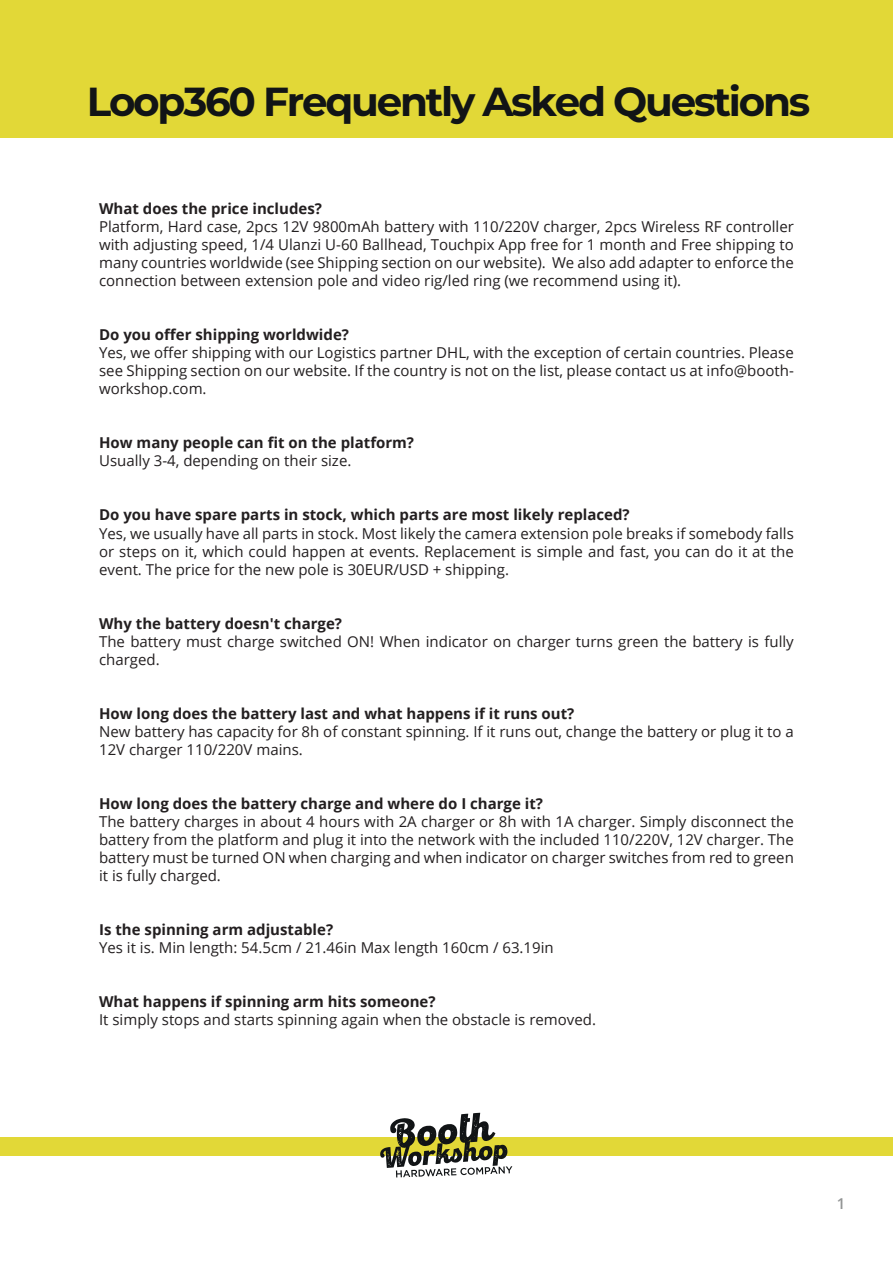
<style>
.page{position:relative;width:893px;height:1263px;background:#fff}
.page>*{position:absolute;margin:0;border:0;box-sizing:border-box;transform-origin:0 0}
.t1{font:700 40.5px "Montserrat";letter-spacing:-.055em;color:#111416}
.t2{font:15px/18px "Open Sans";color:#231f20;text-align:justify}
.t3{font:700 15px "Open Sans";color:#231f20}
.t4{font:600 15px "Open Sans";color:#939595}
</style>
<div class="page">
<div style="left:0;top:0;width:893px;height:138px;background:#e2d837"></div>
<div style="left:0;top:1137px;width:893px;height:18px;background:#e2d837"></div>
<svg style="left:380px;top:1113px;width:132px;height:64px"></svg>
<h1 class="t1" style="left:87px;top:72px;width:725px">Loop360 Frequently Asked Questions</h1>
<p class="t3" style="left:99px;top:198px;width:224px">What does the price includes?</p>
<p class="t2" style="left:99px;top:218px;width:696px">Platform, Hard case, 2pcs 12V 9800mAh battery with 110/220V charger, 2pcs Wireless RF controller with adjusting speed, 1/4 Ulanzi U-60 Ballhead, Touchpix App free for 1 month and Free shipping to many countries worldwide (see Shipping section on our website). We also add adapter to enforce the connection between extension pole and video rig/led ring (we recommend using it).</p>
<p class="t3" style="left:99px;top:324px;width:251px">Do you offer shipping worldwide?</p>
<p class="t2" style="left:99px;top:344px;width:696px">Yes, we offer shipping with our Logistics partner DHL, with the exception of certain countries. Please see Shipping section on our website. If the country is not on the list, please contact us at info@booth&shy;workshop.com.</p>
<p class="t3" style="left:99px;top:432px;width:316px">How many people can fit on the platform?</p>
<p class="t2" style="left:99px;top:452px;width:254px">Usually 3-4, depending on their size.</p>
<p class="t3" style="left:99px;top:504px;width:532px">Do you have spare parts in stock, which parts are most likely replaced?</p>
<p class="t2" style="left:99px;top:524px;width:696px">Yes, we usually have all parts in stock. Most likely the camera extension pole breaks if somebody falls or steps on it, which could happen at events. Replacement is simple and fast, you can do it at the event. The price for the new pole is 30EUR/USD + shipping.</p>
<p class="t3" style="left:99px;top:612px;width:244px">Why the battery doesn't charge?</p>
<p class="t2" style="left:99px;top:632px;width:696px">The battery must charge switched ON! When indicator on charger turns green the battery is fully charged.</p>
<p class="t3" style="left:99px;top:702px;width:477px">How long does the battery last and what happens if it runs out?</p>
<p class="t2" style="left:99px;top:722px;width:696px">New battery has capacity for 8h of constant spinning. If it runs out, change the battery or plug it to a<br>12V charger 110/220V mains.</p>
<p class="t3" style="left:99px;top:792px;width:445px">How long does the battery charge and where do I charge it?</p>
<p class="t2" style="left:99px;top:812px;width:696px">The battery charges in about 4 hours with 2A charger or 8h with 1A charger. Simply disconnect the battery from the platform and plug it into the network with the included 110/220V, 12V charger. The battery must be turned ON when charging and when indicator on charger switches from red to green it is fully charged.</p>
<p class="t3" style="left:99px;top:918px;width:236px">Is the spinning arm adjustable?</p>
<p class="t2" style="left:99px;top:938px;width:456px">Yes it is. Min length: 54.5cm / 21.46in Max length 160cm / 63.19in</p>
<p class="t3" style="left:99px;top:990px;width:338px">What happens if spinning arm hits someone?</p>
<p class="t2" style="left:99px;top:1010px;width:498px">It simply stops and starts spinning again when the obstacle is removed.</p>
<p class="t4" style="left:837px;top:1193px;width:10px">1</p>
</div>
